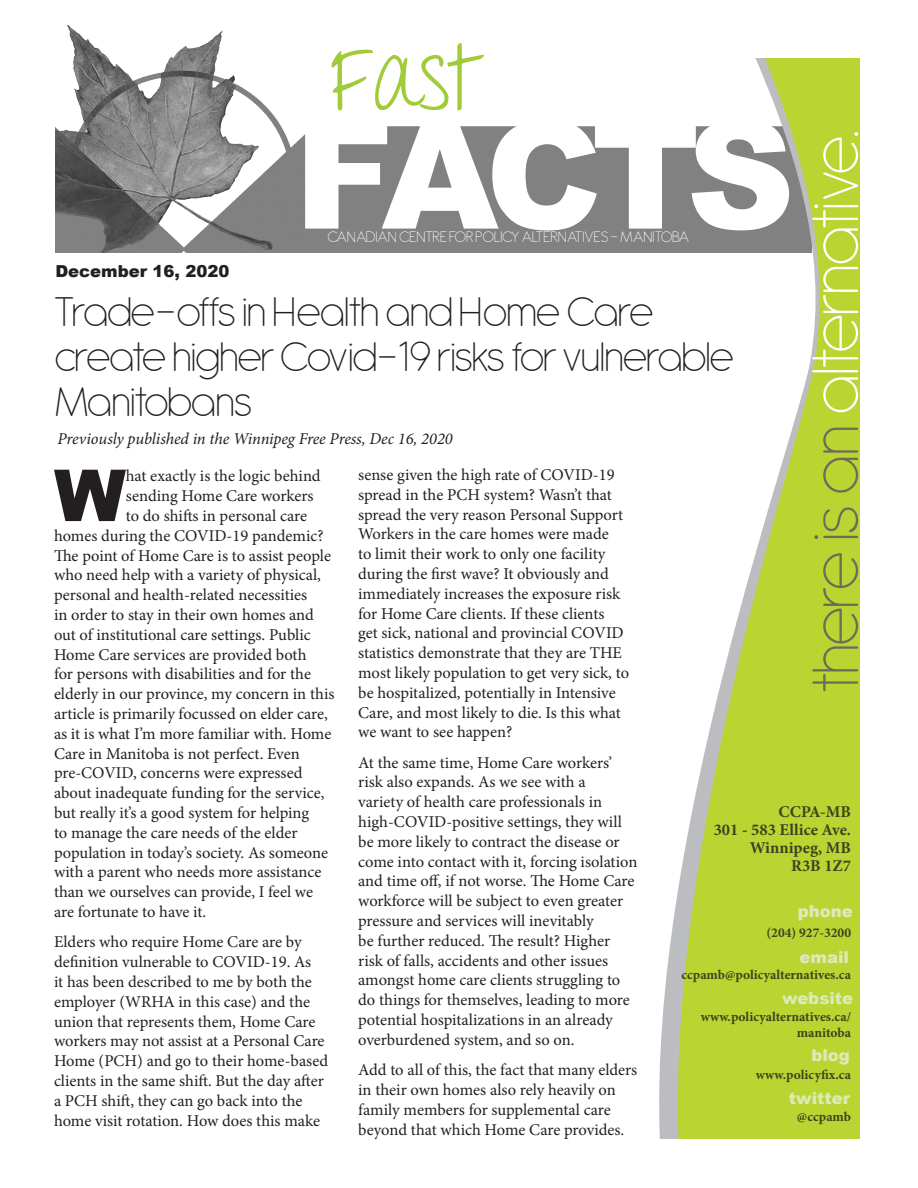
<style>
.page{position:relative;width:918px;height:1188px;background:#fff}
.page>*{position:absolute;margin:0;border:0;box-sizing:border-box;transform-origin:0 0}
.t1{font:900 150px "Arial";letter-spacing:-.085em;color:#fff}
.t2{font:90px "Throw My Hands Upinthe Air";color:#a1cc3a}
.t3{font:200 72px "Antipasto";letter-spacing:-.04em;color:#fff}
.t4{font:900 71.85px "Arial";color:#231f20}
.t5{font:200 45px/45px "Antipasto";letter-spacing:-.04em;color:#231f20}
.t6{font:16.5px/19.8px "Minion Pro";letter-spacing:-.005em;color:#231f20}
.t7{font:italic 16.5px "Minion Pro";letter-spacing:-.01em;color:#231f20}
.t8{font:200 16.5px "Antipasto";color:#fff}
.t9{font:700 16.5px "Minion Pro";color:#40411e}
.t10{font:900 16.5px "Arial";color:#dceab8}
.t11{font:900 16.5px "Arial";color:#231f20}
.t12{font:700 13.5px/16.5px "Minion Pro";color:#40411e;text-align:right}
.s1{color:#6e6c59}
</style>
<div class="page">
<img style="left:55px;top:25px;width:593px;height:228px">
<svg style="left:648px;top:126px;width:14px;height:1012px"></svg>
<svg style="left:662px;top:58px;width:198px;height:1080px;fill:#bad432"></svg>
<p class="t2" style="left:329px;top:25px;width:151px">Fast</p>
<p class="t1" style="left:294px;top:66px;width:502px">FACTS</p>
<p class="t8" style="left:328px;top:227px;width:363px">CANADIAN CENTRE FOR POLICY ALTERNATIVES - MANITOBA</p>
<p class="t3" style="left:794px;top:693px;width:566px;rotate:-90deg"><span class="s1">there is an</span> alternative.</p>
<p class="t11" style="left:55px;top:259px;width:176px">December 16, 2020</p>
<p class="t5" style="left:54px;top:290px;width:682px">Trade-offs in Health and Home Care create higher Covid-19 risks for vulnerable<br>Manitobans</p>
<p class="t7" style="left:57px;top:427px;width:397px">Previously published in the Winnipeg Free Press, Dec 16, 2020</p>
<p class="t4" style="left:54px;top:443px;width:73px">W</p>
<p class="t6" style="left:126px;top:466px;width:196px">hat exactly is the logic behind</p>
<p class="t6" style="left:358px;top:465px;width:272px">sense given the high rate of COVID-19 spread in the PCH system? Wasn’t that spread the very reason Personal Support Workers in the care homes were made<br>to limit their work to only one facility during the first wave? It obviously and immediately increases the exposure risk for Home Care clients. If these clients<br>get sick, national and provincial COVID statistics demonstrate that they are THE most likely population to get very sick, to be hospitalized, potentially in Intensive Care, and most likely to die. Is this what we want to see happen?</p>
<p class="t6" style="left:358px;top:753px;width:281px">At the same time, Home Care workers’ risk also expands. As we see with a<br>variety of health care professionals in high-COVID-positive settings, they will be more likely to contract the disease or come into contact with it, forcing isolation and time off, if not worse. The Home Care workforce will be subject to even greater pressure and services will inevitably<br>be further reduced. The result? Higher risk of falls, accidents and other issues amongst home care clients struggling to do things for themselves, leading to more potential hospitalizations in an already overburdened system, and so on.</p>
<p class="t6" style="left:358px;top:1060px;width:281px">Add to all of this, the fact that many elders in their own homes also rely heavily on family members for supplemental care beyond that which Home Care provides.</p>
<p class="t6" style="left:126px;top:486px;width:189px">sending Home Care workers</p>
<p class="t6" style="left:126px;top:506px;width:183px">to do shifts in personal care</p>
<p class="t6" style="left:54px;top:526px;width:271px">homes during the COVID-19 pandemic?</p>
<p class="t6" style="left:54px;top:546px;width:279px">The point of Home Care is to assist people</p>
<p class="t6" style="left:54px;top:565px;width:269px">who need help with a variety of physical,</p>
<p class="t6" style="left:54px;top:585px;width:255px">personal and health-related necessities</p>
<p class="t6" style="left:54px;top:605px;width:262px">in order to stay in their own homes and</p>
<p class="t6" style="left:54px;top:625px;width:258px">out of institutional care settings. Public</p>
<p class="t6" style="left:54px;top:645px;width:254px">Home Care services are provided both</p>
<p class="t6" style="left:54px;top:664px;width:259px">for persons with disabilities and for the</p>
<p class="t6" style="left:54px;top:684px;width:282px">elderly in our province, my concern in this</p>
<p class="t6" style="left:54px;top:704px;width:275px">article is primarily focussed on elder care,</p>
<p class="t6" style="left:54px;top:724px;width:279px">as it is what I’m more familiar with. Home</p>
<p class="t6" style="left:54px;top:744px;width:247px">Care in Manitoba is not perfect. Even</p>
<p class="t6" style="left:54px;top:763px;width:250px">pre-COVID, concerns were expressed</p>
<p class="t6" style="left:54px;top:783px;width:272px">about inadequate funding for the service,</p>
<p class="t6" style="left:54px;top:803px;width:257px">but really it’s a good system for helping</p>
<p class="t6" style="left:54px;top:823px;width:245px">to manage the care needs of the elder</p>
<p class="t6" style="left:54px;top:843px;width:276px">population in today’s society. As someone</p>
<p class="t6" style="left:54px;top:862px;width:269px">with a parent who needs more assistance</p>
<p class="t6" style="left:54px;top:882px;width:261px">than we ourselves can provide, I feel we</p>
<p class="t6" style="left:54px;top:902px;width:154px">are fortunate to have it.</p>
<p class="t6" style="left:54px;top:932px;width:276px">Elders who require Home Care are by definition vulnerable to COVID-19. As<br>it has been described to me by both the employer (WRHA in this case) and the union that represents them, Home Care workers may not assist at a Personal Care Home (PCH) and go to their home-based clients in the same shift. But the day after a PCH shift, they can go back into the home visit rotation. How does this make</p>
<p class="t9" style="left:779px;top:800px;width:74px">CCPA-MB</p>
<p class="t9" style="left:714px;top:818px;width:139px">301 - 583 Ellice Ave.</p>
<p class="t9" style="left:750px;top:836px;width:103px">Winnipeg, MB</p>
<p class="t9" style="left:791px;top:854px;width:61px">R3B 1Z7</p>
<p class="t10" style="left:798px;top:899px;width:57px">phone</p>
<p class="t12" style="left:767px;top:924px;width:86px">(204) 927-3200</p>
<p class="t12" style="left:681px;top:966px;width:171px">ccpamb@policyalternatives.ca</p>
<p class="t12" style="left:701px;top:1008px;width:152px">www.policyalternatives.ca/ manitoba</p>
<p class="t12" style="left:756px;top:1067px;width:97px">www.policyfix.ca</p>
<p class="t12" style="left:797px;top:1109px;width:56px">@ccpamb</p>
<p class="t10" style="left:800px;top:945px;width:51px">email</p>
<p class="t10" style="left:782px;top:986px;width:73px">website</p>
<p class="t10" style="left:811px;top:1043px;width:40px">blog</p>
<p class="t10" style="left:789px;top:1086px;width:63px">twitter</p>
</div>
